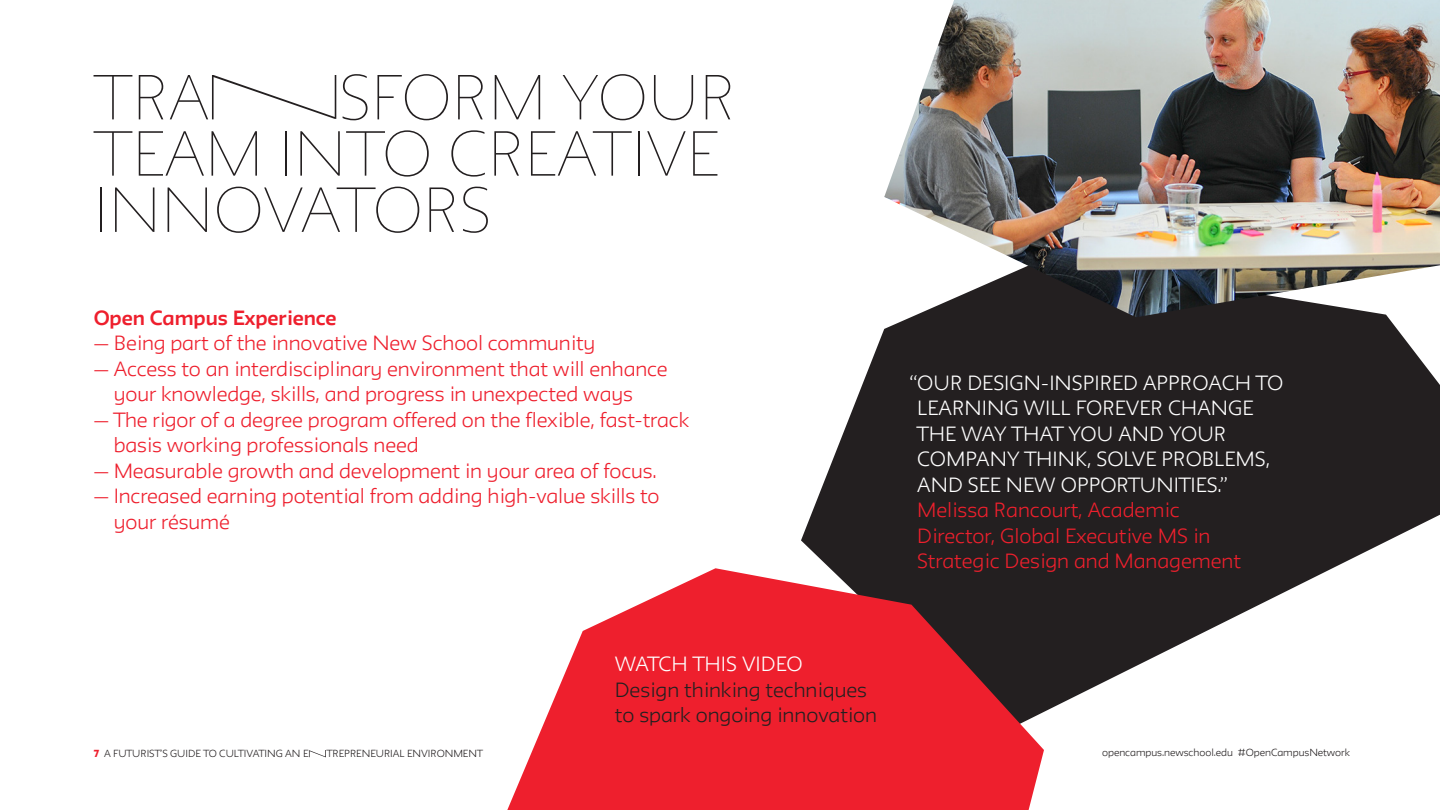
<style>
.page{position:relative;width:1440px;height:810px;background:#fff}
.page>*{position:absolute;margin:0;border:0;box-sizing:border-box;transform-origin:0 0}
.t1{font:100 55.5px/56.2px "Neue";color:#231f20}
.t2{font:300 18px/25.5px "Neue";letter-spacing:-.005em;color:#ee1f2d}
.t3{font:300 18px/25.5px "Neue";color:#fff}
.t4{font:300 18px/25.5px "Neue";color:#231f20}
.t5{font:700 18px "Neue";letter-spacing:-.005em;color:#ee1f2d}
.t6{font:300 9px "Neue";letter-spacing:-.005em;color:#231f20}
.s1{font-family:"Akzidenz Grotesk BE"}
.s2{color:#ee1f2d}
.s3{font-weight:900;color:#ee1f2d}
</style>
<div class="page">
<svg style="left:309px;top:750px;width:17px;height:7px"></svg>
<svg style="left:212px;top:75px;width:124px;height:44px"></svg>
<svg style="left:801px;top:317px;width:639px;height:395px;fill:#231f20"></svg>
<svg style="left:507px;top:568px;width:537px;height:242px;background:#d73e48"></svg>
<img style="left:884px;top:0;width:556px;height:317px">
<p class="t1" style="left:94px;top:68px;width:644px;text-indent:245px">SFORM YOUR<br>TEAM INTO CREATIVE<br>INNOVATORS</p>
<p class="t1" style="left:94px;top:68px;width:117px">TRA</p>
<p class="t5" style="left:94px;top:306px;width:244px">Open Campus Experience</p>
<p class="t2" style="left:94px;top:330px;width:503px"><span class="s1">—</span> Being part of the innovative New School community</p>
<p class="t2" style="left:114px;top:355px;width:555px;text-indent:-20px"><span class="s1">—</span> Access to an interdisciplinary environment that will enhance your knowledge, skills, and progress in unexpected ways</p>
<p class="t2" style="left:114px;top:406px;width:577px;text-indent:-20px"><span class="s1">—</span> The rigor of a degree program offered on the flexible, fast-track basis working professionals need</p>
<p class="t2" style="left:94px;top:457px;width:565px"><span class="s1">—</span> Measurable growth and development in your area of focus.</p>
<p class="t2" style="left:114px;top:483px;width:547px;text-indent:-20px"><span class="s1">—</span> Increased earning potential from adding high-value skills to your résumé</p>
<p class="t3" style="left:615px;top:651px;width:189px">WATCH THIS VIDEO</p>
<p class="t4" style="left:615px;top:677px;width:264px">Design thinking techniques to spark ongoing innovation</p>
<p class="t3" style="left:917px;top:370px;width:367px;text-indent:-8px">“OUR DESIGN-INSPIRED APPROACH TO<br>LEARNING WILL FOREVER CHANGE<br>THE WAY THAT YOU AND YOUR<br>COMPANY THINK, SOLVE PROBLEMS,<br>AND SEE NEW OPPORTUNITIES.”<br><span class="s2">Melissa Rancourt, Academic<br>Director, Global Executive MS in<br>Strategic Design and Management</span></p>
<p class="t6" style="left:94px;top:748px;width:216px"><span class="s3">7</span> A FUTURIST’S GUIDE TO CULTIVATING AN E</p>
<p class="t6" style="left:327px;top:748px;width:157px">TREPRENEURIAL ENVIRONMENT</p>
<p class="t6" style="left:1102px;top:747px;width:249px">opencampus.newschool.edu #OpenCampusNetwork</p>
</div>
